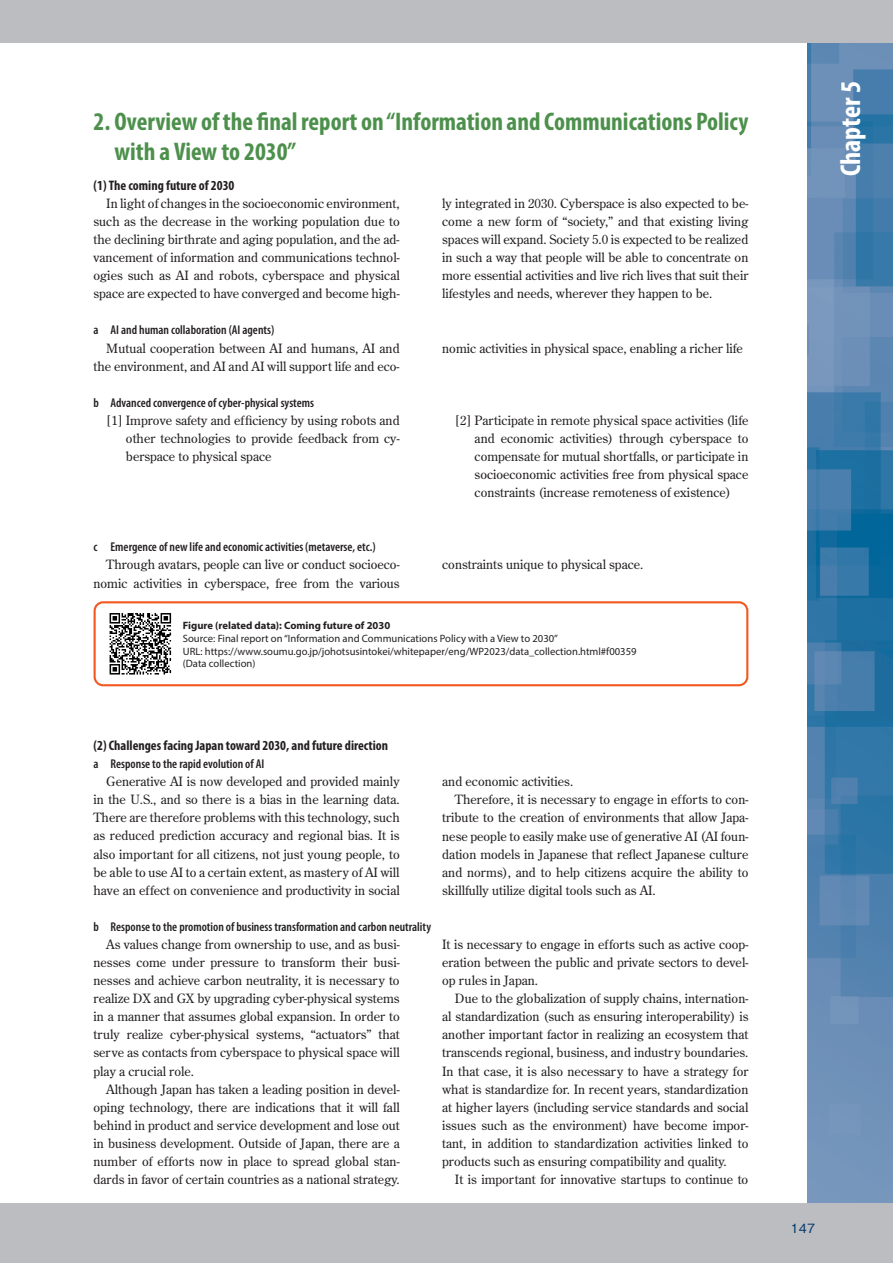
<style>
.page{position:relative;width:893px;height:1263px;background:#fff}
.page>*{position:absolute;margin:0;border:0;box-sizing:border-box;transform-origin:0 0}
.t1{font:700 condensed 28.65px "Myriad Pro";color:#fff}
.t2{font:700 condensed 25.5px/29.7px "Myriad Pro";color:#4d904c}
.t3{font:700 condensed 13.8px "Myriad Pro";color:#231f20}
.t4{font:12.75px/18.1px "Century Old Style Std";color:#231f20;text-align:justify}
.t5{font:600 condensed 12.75px "Myriad Pro";color:#231f20}
.t6{font:500 12.75px "Gothic BBB Pr 6";color:#00376b}
.t7{font:10.65px/12.8px "Myriad Pro";color:#231f20}
.t8{font:700 10.65px "Myriad Pro";color:#231f20}
</style>
<div class="page">
<div style="left:94px;top:601px;width:654px;height:85px;border:2px solid #f15921;border-radius:9px"></div>
<svg style="left:109px;top:613px;width:63px;height:62px"></svg>
<img style="left:808px;top:43px;width:85px;height:1160px">
<div style="left:0;top:1203px;width:893px;height:60px;background:#bcbdc0"></div>
<div style="left:0;top:0;width:893px;height:43px;background:#bcbdc0"></div>
<h2 class="t2" style="left:114px;top:106px;width:635px;text-indent:-21px">2. Overview of the final report on “Information and Communications Policy with a View to 2030”</h2>
<p class="t3" style="left:94px;top:177px;width:142px">(1) The coming future of 2030</p>
<p class="t4" style="left:94px;top:194px;width:308px;text-indent:13px">In light of changes in the socioeconomic environment, such as the decrease in the working population due to the declining birthrate and aging population, and the ad&shy;vancement of information and communications technol&shy;ogies such as AI and robots, cyberspace and physical space are expected to have converged and become high-</p>
<p class="t4" style="left:442px;top:194px;width:308px">ly integrated in 2030. Cyberspace is also expected to be&shy;come a new form of “society,” and that existing living spaces will expand. Society 5.0 is expected to be realized in such a way that people will be able to concentrate on more essential activities and live rich lives that suit their lifestyles and needs, wherever they happen to be.</p>
<p class="t5" style="left:94px;top:322px;width:182px">a AI and human collaboration (AI agents)</p>
<p class="t4" style="left:94px;top:339px;width:308px;text-align:right">Mutual cooperation between AI and humans, AI and the environment, and AI and AI will support life and eco-</p>
<p class="t4" style="left:442px;top:339px;width:302px">nomic activities in physical space, enabling a richer life</p>
<p class="t5" style="left:94px;top:395px;width:222px">b Advanced convergence of cyber-physical systems</p>
<p class="t4" style="left:126px;top:411px;width:275px;text-indent:-20px">[1] Improve safety and efficiency by using robots and other technologies to provide feedback from cy&shy;berspace to physical space</p>
<p class="t4" style="left:475px;top:411px;width:275px;text-indent:-20px">[2] Participate in remote physical space activities (life and economic activities) through cyberspace to compensate for mutual shortfalls, or participate in socioeconomic activities free from physical space constraints (increase remoteness of existence)</p>
<p class="t5" style="left:94px;top:539px;width:284px">c Emergence of new life and economic activities (metaverse, etc.)</p>
<p class="t4" style="left:94px;top:555px;width:308px;text-align:right">Through avatars, people can live or conduct socioeco&shy;nomic activities in cyberspace, free from the various</p>
<p class="t4" style="left:442px;top:555px;width:203px">constraints unique to physical space.</p>
<p class="t8" style="left:183px;top:618px;width:209px">Figure (related data): Coming future of 2030</p>
<p class="t7" style="left:183px;top:632px;width:455px">Source: Final report on “Information and Communications Policy with a View to 2030”<br>URL: https://www.soumu.go.jp/johotsusintokei/whitepaper/eng/WP2023/data_collection.html#f00359 (Data collection)</p>
<p class="t3" style="left:94px;top:737px;width:296px">(2) Challenges facing Japan toward 2030, and future direction</p>
<p class="t5" style="left:94px;top:756px;width:172px">a Response to the rapid evolution of AI</p>
<p class="t4" style="left:94px;top:772px;width:308px;text-indent:13px">Generative AI is now developed and provided mainly in the U.S., and so there is a bias in the learning data.<br>There are therefore problems with this technology, such as reduced prediction accuracy and regional bias. It is also important for all citizens, not just young people, to be able to use AI to a certain extent, as mastery of AI will have an effect on convenience and productivity in social</p>
<p class="t4" style="left:442px;top:772px;width:132px">and economic activities.</p>
<p class="t4" style="left:455px;top:790px;width:295px">Therefore, it is necessary to engage in efforts to con-</p>
<p class="t4" style="left:442px;top:808px;width:308px">tribute to the creation of environments that allow Japa-</p>
<p class="t4" style="left:442px;top:827px;width:308px">nese people to easily make use of generative AI (AI foun-</p>
<p class="t4" style="left:442px;top:845px;width:308px">dation models in Japanese that reflect Japanese culture</p>
<p class="t4" style="left:442px;top:863px;width:308px">and norms), and to help citizens acquire the ability to</p>
<p class="t4" style="left:442px;top:881px;width:215px">skillfully utilize digital tools such as AI.</p>
<p class="t5" style="left:94px;top:919px;width:339px">b Response to the promotion of business transformation and carbon neutrality</p>
<p class="t4" style="left:94px;top:935px;width:308px;text-indent:13px">As values change from ownership to use, and as busi&shy;nesses come under pressure to transform their busi&shy;nesses and achieve carbon neutrality, it is necessary to realize DX and GX by upgrading cyber-physical systems in a manner that assumes global expansion. In order to truly realize cyber-physical systems, “actuators” that serve as contacts from cyberspace to physical space will play a crucial role.</p>
<p class="t4" style="left:94px;top:1080px;width:308px;text-indent:13px">Although Japan has taken a leading position in devel&shy;oping technology, there are indications that it will fall behind in product and service development and lose out in business development. Outside of Japan, there are a number of efforts now in place to spread global stan&shy;dards in favor of certain countries as a national strategy.</p>
<p class="t4" style="left:442px;top:935px;width:308px">It is necessary to engage in efforts such as active coop&shy;eration between the public and private sectors to devel&shy;op rules in Japan.</p>
<p class="t4" style="left:442px;top:989px;width:308px;text-indent:13px">Due to the globalization of supply chains, internation&shy;al standardization (such as ensuring interoperability) is another important factor in realizing an ecosystem that transcends regional, business, and industry boundaries.<br>In that case, it is also necessary to have a strategy for what is standardize for. In recent years, standardization at higher layers (including service standards and social issues such as the environment) have become impor&shy;tant, in addition to standardization activities linked to products such as ensuring compatibility and quality.</p>
<p class="t4" style="left:455px;top:1170px;width:295px">It is important for innovative startups to continue to</p>
<h1 class="t1" style="left:833px;top:176px;width:97px;rotate:-90deg">Chapter 5</h1>
<p class="t6" style="left:791px;top:1218px;width:26px">147</p>
</div>
